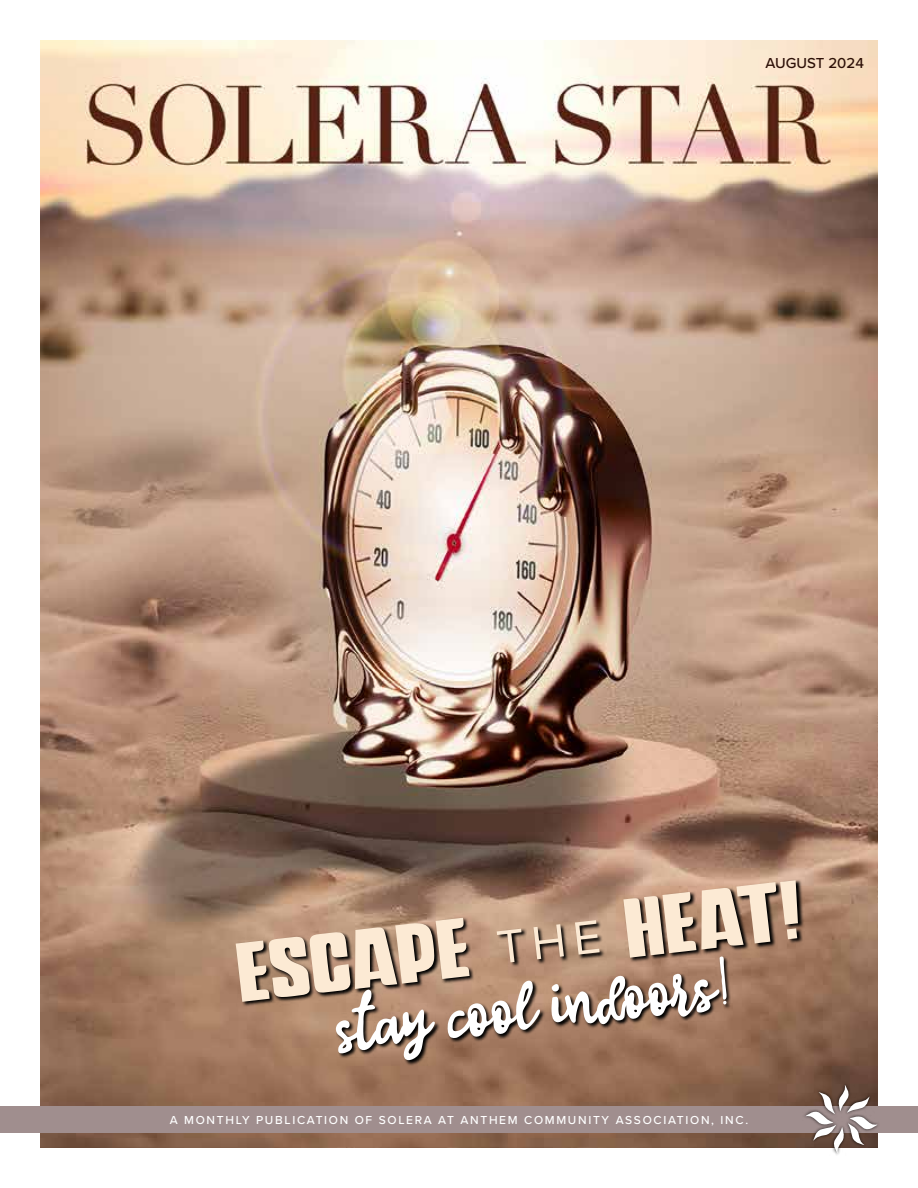
<style>
.page{position:relative;width:918px;height:1188px;background:#fff}
.page>*{position:absolute;margin:0;border:0;box-sizing:border-box;transform-origin:0 0}
.t1{font:75px "Hellowild";color:#fff}
.t2{font:60.45px "Travel Soulmates Weight";color:#fcead4}
.t3{font:500 15px "Proxima Nova";color:#2d1008}
.t4{font:500 12px "Proxima Nova";letter-spacing:.14em;color:#fff}
</style>
<div class="page">
<img style="left:40px;top:40px;width:838px;height:1108px">
<div style="left:0;top:1106px;width:918px;height:27px;background:#a08e8e"></div>
<div style="left:803px;top:1082px;width:77px;height:74px;background:#000;opacity:.75"></div>
<svg style="left:806px;top:1085px;width:72px;height:69px"></svg>
<svg style="left:235px;top:879px;width:568px;height:127px;background:#7e6351"></svg>
<svg style="left:336px;top:957px;width:395px;height:109px;background:#83634f"></svg>
<svg style="left:497px;top:920px;width:103px;height:44px;background:#997b66"></svg>
<p class="t3" style="left:766px;top:52px;width:100px">AUGUST 2024</p>
<h2 class="t2" style="left:622px;top:880px;width:178px;rotate:-6deg">HEAT!</h2>
<h1 class="t1" style="left:330px;top:987px;width:396px;rotate:-7deg">stay cool indoors!</h1>
<h2 class="t2" style="left:234px;top:924px;width:233px;rotate:-6deg">ESCAPE</h2>
<p class="t4" style="left:170px;top:1111px;width:580px">A MONTHLY PUBLICATION OF SOLERA AT ANTHEM COMMUNITY ASSOCIATION, INC.</p>
</div>
